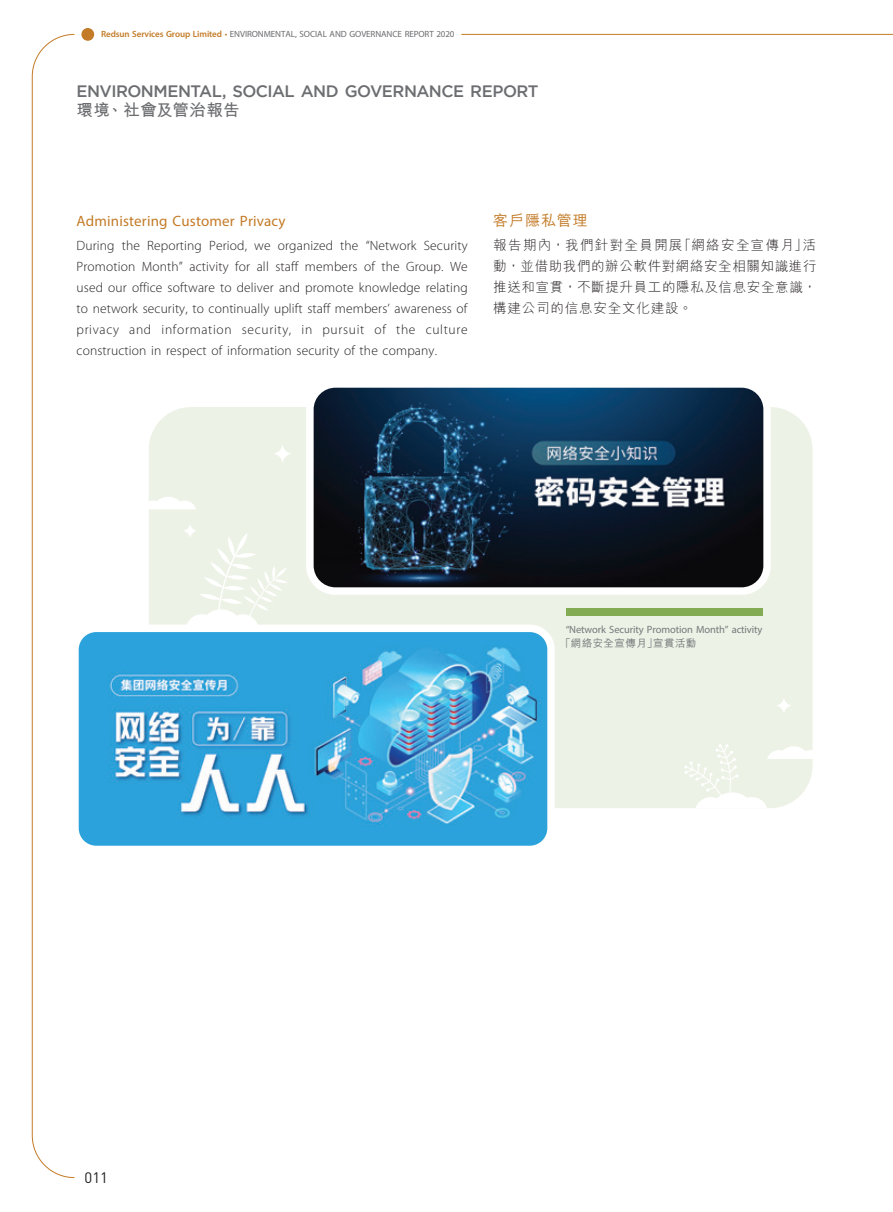
<style>
.page{position:relative;width:893px;height:1212px;background:#fff}
.page>*{position:absolute;margin:0;border:0;box-sizing:border-box;transform-origin:0 0}
.t1{font:500 16.5px "Gotham";letter-spacing:-.035em;color:#6c6d70}
.t2{font:700 16.5px "M Hei HK";letter-spacing:.02em;color:#6c6d70}
._04___H2{font:15px "Myriad Pro";letter-spacing:.01em;color:#c37b27}
._04___H2-2{font:500 15px "M Hei HK";letter-spacing:.06em;color:#c37b27}
.t3{font:15px "DIN Pro";color:#231f20}
._01_Body_Text{font:300 13.5px/21px "Myriad Pro";letter-spacing:.01em;color:#231f20;text-align:justify}
._01_Body_Text-2{font:300 13.5px/21px "M Hei HK";letter-spacing:.05em;color:#231f20;text-align:justify}
._01_Body_Text-3{font:10.5px "Myriad Pro";letter-spacing:-.01em;color:#76787b}
._01_Body_Text-4{font:500 10.5px "M Hei HK";letter-spacing:.04em;color:#76787b}
.t4{font:9px "Myriad Pro";letter-spacing:-.01em;color:#6c6d70}
.s1{font-weight:600;color:#c37b27}
.s2{color:#c37b27}
</style>
<div class="page">
<svg style="left:32px;top:34px;width:43px;height:1144px"></svg>
<hr style="left:461px;top:34px;width:432px;height:1px;background:#c37b27">
<div style="left:81px;top:28px;width:13px;height:13px;background:#c37b27;border-radius:50%"></div>
<div style="left:149px;top:407px;width:663px;height:401px;background:#ecf2e5;border-radius:43px"></div>
<img style="left:80px;top:633px;width:466px;height:211px">
<div style="left:71px;top:624px;width:484px;height:229px;border:8px solid #fff;border-radius:21px"></div>
<img style="left:315px;top:389px;width:447px;height:197px">
<div style="left:306px;top:380px;width:465px;height:215px;border:8px solid #fff;border-radius:26px"></div>
<div style="left:566px;top:609px;width:196px;height:7px;background:#82ab54"></div>
<svg style="left:187px;top:533px;width:101px;height:93px"></svg>
<svg style="left:149px;top:497px;width:47px;height:12px"></svg>
<svg style="left:684px;top:744px;width:129px;height:64px"></svg>
<svg style="left:272px;top:443px;width:21px;height:21px"></svg>
<svg style="left:775px;top:697px;width:18px;height:17px"></svg>
<svg style="left:182px;top:523px;width:16px;height:16px"></svg>
<p class="t4" style="left:101px;top:29px;width:355px"><span class="s1">Redsun Services Group Limited</span> <span class="s2">•</span> ENVIRONMENTAL, SOCIAL AND GOVERNANCE REPORT 2020</p>
<p class="t1" style="left:77px;top:82px;width:464px">ENVIRONMENTAL, SOCIAL AND GOVERNANCE REPORT</p>
<p class="t2" style="left:77px;top:98px;width:165px">環境、社會及管治報告</p>
<p class="_04___H2" style="left:77px;top:212px;width:211px">Administering Customer Privacy</p>
<p class="_01_Body_Text" style="left:77px;top:235px;width:393px">During the Reporting Period, we organized the “Network Security Promotion Month” activity for all staff members of the Group. We used our office software to deliver and promote knowledge relating to network security, to continually uplift staff members’ awareness of privacy and information security, in pursuit of the culture construction in respect of information security of the company.</p>
<p class="_04___H2-2" style="left:493px;top:210px;width:96px">客戶隱私管理</p>
<p class="_01_Body_Text-2" style="left:493px;top:234px;width:325px">報告期內，我們針對全員開展「網絡安全宣傳月」活動，並借助我們的辦公軟件對網絡安全相關知識進行推送和宣貫，不斷提升員工的隱私及信息安全意識，構建公司的信息安全文化建設。</p>
<p class="_01_Body_Text-3" style="left:566px;top:623px;width:198px">“Network Security Promotion Month” activity</p>
<p class="_01_Body_Text-4" style="left:560px;top:635px;width:138px">「網絡安全宣傳月」宣貫活動</p>
<p class="t3" style="left:85px;top:1167px;width:25px">011</p>
</div>
